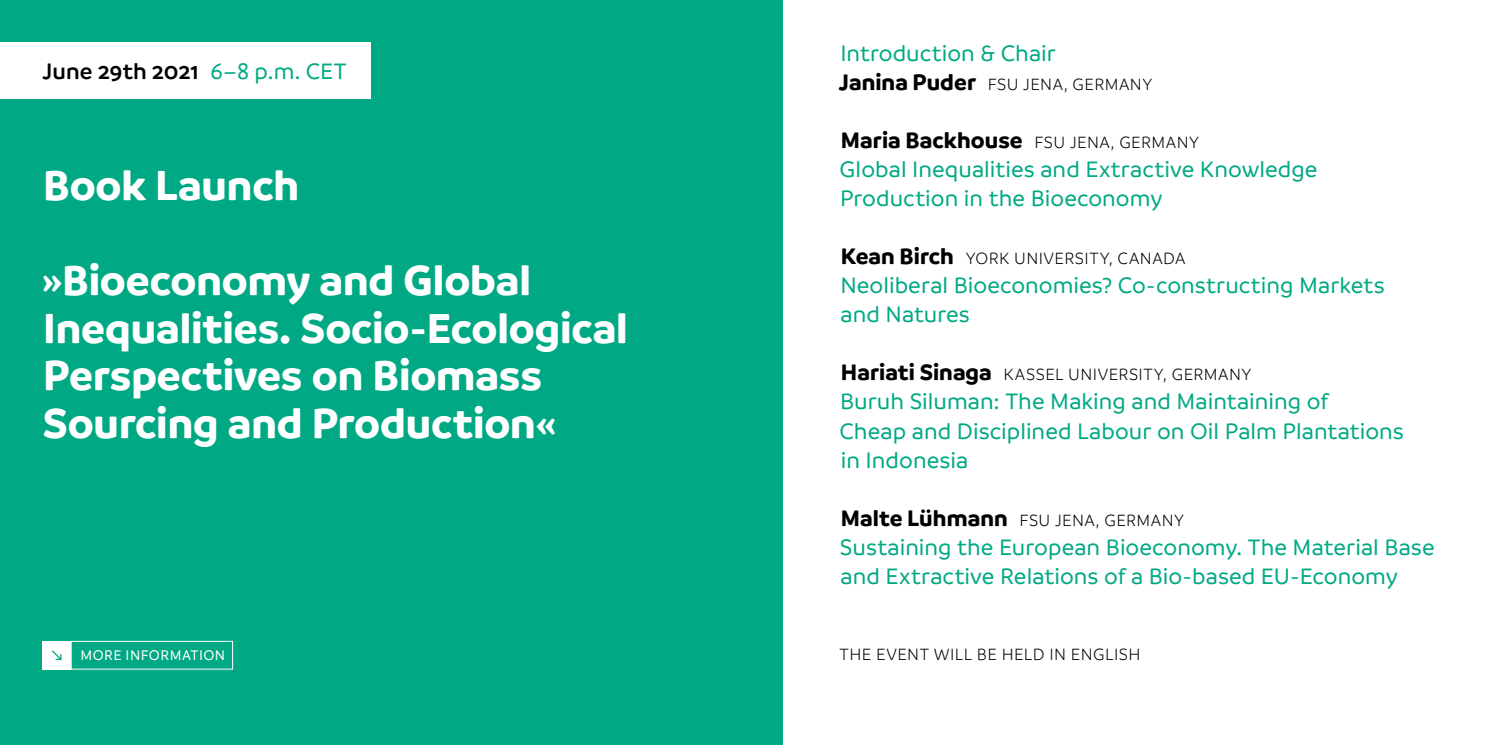
<style>
.page{position:relative;width:1489px;height:745px;background:#fff}
.page>*{position:absolute;margin:0;border:0;box-sizing:border-box;transform-origin:0 0}
.Veranstaltungstitel{font:700 45px/47.5px "Branding";color:#fff}
.Erläuterung{font:500 24px/29px "Branding";letter-spacing:.005em;color:#00a984}
.Name{font:500 24px "Branding";letter-spacing:.005em;color:#00a984}
.Erläuterung-2{font:600 24px "Branding";letter-spacing:.005em;color:#000}
.Name-2{font:300 17.5px "Branding";letter-spacing:.03em;color:#000}
.Erläuterung-3{font:300 17.5px "Branding";letter-spacing:.025em;color:#000}
.Erläuterung-4{font:500 15px "Branding";letter-spacing:.03em;color:#fff}
.s1{font-weight:500;color:#00a984}
.s2{font-weight:700;font-size:24px}
</style>
<div class="page">
<div style="left:0;top:0;width:782px;height:744px;background:#00a984"></div>
<div style="left:0;top:43px;width:370px;height:56px;background:#fff"></div>
<div style="left:71px;top:640px;width:162px;height:29px;background:#00a984;border:1px solid #fff"></div>
<div style="left:43px;top:640px;width:28px;height:29px;background:#fff"></div>
<svg style="left:52px;top:650px;width:10px;height:9px"></svg>
<p class="Erläuterung-2" style="left:43px;top:58px;width:305px">June 29th 2021 <span class="s1">6–8 p.m. CET</span></p>
<p class="Veranstaltungstitel" style="left:43px;top:161px;width:257px">Book Launch</p>
<p class="Veranstaltungstitel" style="left:41px;top:256px;width:588px">»Bioeconomy and Global<br>Inequalities. Socio--Ecological<br>Perspectives on Biomass<br>Sourcing and Production«</p>
<p class="Erläuterung-4" style="left:80px;top:647px;width:146px">MORE INFORMATION</p>
<p class="Erläuterung" style="left:840px;top:39px;width:217px">Introduction &amp; Chair</p>
<p class="Name-2" style="left:838px;top:75px;width:315px"><span class="s2">Janina Puder</span> FSU JENA, GERMANY</p>
<p class="Name-2" style="left:840px;top:133px;width:360px"><span class="s2">Maria Backhouse</span> FSU JENA, GERMANY</p>
<p class="Erläuterung" style="left:839px;top:155px;width:479px">Global Inequalities and Extractive Knowledge</p>
<p class="Erläuterung" style="left:840px;top:184px;width:324px">Production in the Bioeconomy</p>
<p class="Name-2" style="left:840px;top:249px;width:346px"><span class="s2">Kean Birch</span> YORK UNIVERSITY, CANADA</p>
<p class="Name" style="left:840px;top:273px;width:546px">Neoliberal Bioeconomies? Co-constructing Markets</p>
<p class="Name" style="left:840px;top:302px;width:131px">and Natures</p>
<p class="Name-2" style="left:840px;top:365px;width:412px"><span class="s2">Hariati Sinaga</span> KASSEL UNIVERSITY, GERMANY</p>
<p class="Name" style="left:840px;top:389px;width:489px">Buruh Siluman: The Making and Maintaining of</p>
<p class="Name" style="left:839px;top:418px;width:565px">Cheap and Disciplined Labour on Oil Palm Plantations</p>
<p class="Name" style="left:840px;top:447px;width:129px">in Indonesia</p>
<p class="Name-2" style="left:840px;top:510px;width:345px"><span class="s2">Malte Lühmann</span> FSU JENA, GERMANY</p>
<p class="Erläuterung" style="left:839px;top:532px;width:596px">Sustaining the European Bioeconomy. The Material Base and Extractive Relations of a Bio-based EU-Economy</p>
<p class="Erläuterung-3" style="left:839px;top:644px;width:302px">THE EVENT WILL BE HELD IN ENGLISH</p>
</div>
